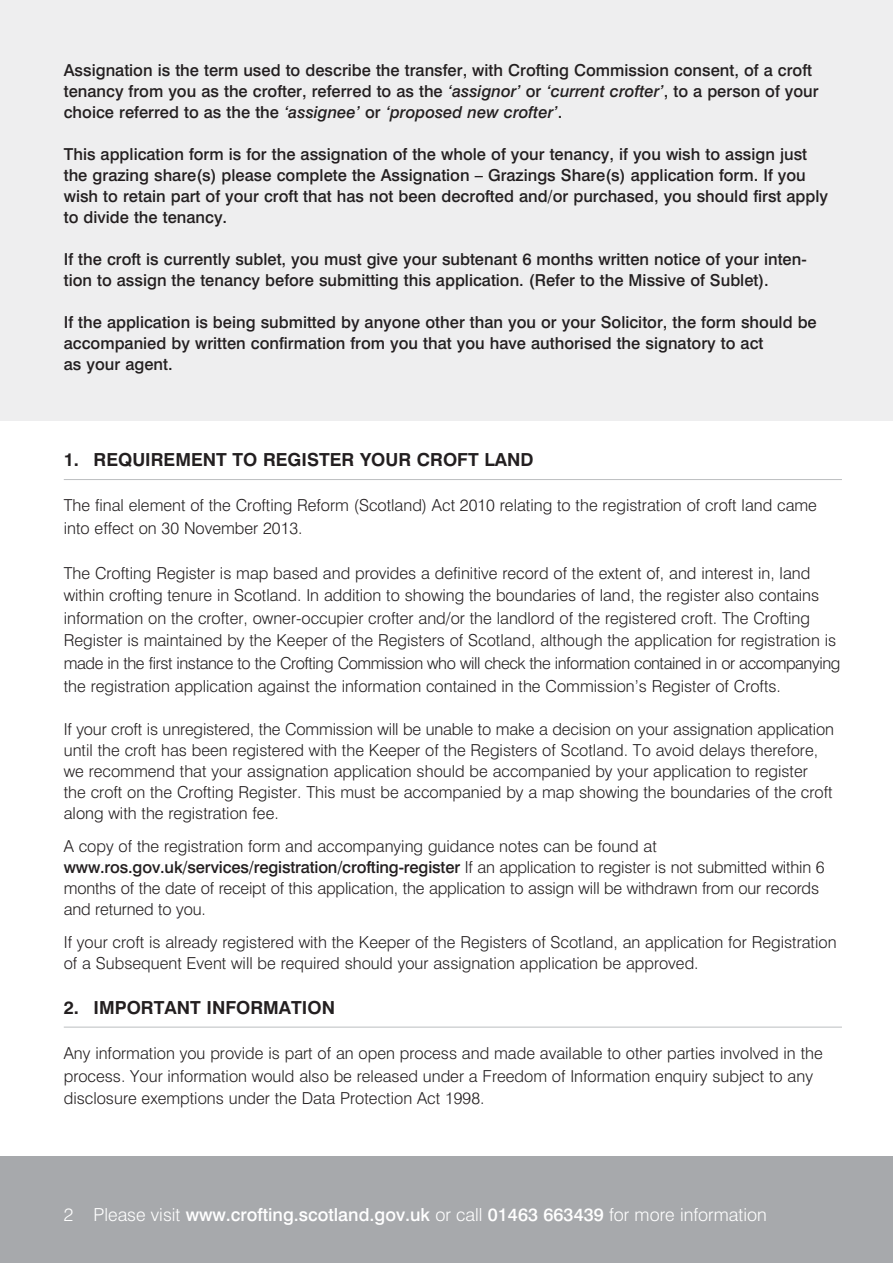
<style>
.page{position:relative;width:893px;height:1263px;background:#fff}
.page>*{position:absolute;margin:0;border:0;box-sizing:border-box;transform-origin:0 0}
.t1{font:500 18px "Swiss 721 BT";color:#fff}
.t2{font:700 18px "Swiss 721 BT";color:#231f20}
.t3{font:300 16.5px/22.5px "Swiss 721 BT";color:#231f20}
.t4{font:500 16.5px/21px "Swiss 721 BT";color:#231f20}
.s1{font-style:italic}
.s2{font-weight:500}
.s3{font-weight:300}
</style>
<div class="page">
<div style="left:0;top:1157px;width:893px;height:106px;background:#a7a9ac"></div>
<div style="left:0;top:0;width:893px;height:421px;background:#eeeeef"></div>
<hr style="left:64px;top:479px;width:778px;height:1px;background:#bcbec0">
<hr style="left:64px;top:1027px;width:778px;height:1px;background:#bcbec0">
<p class="t4" style="left:64px;top:59px;width:756px">Assignation is the term used to describe the transfer, with Crofting Commission consent, of a croft tenancy from you as the crofter, referred to as the <span class="s1">‘assignor’</span> or <span class="s1">‘current crofter’</span>, to a person of your choice referred to as the the <span class="s1">‘assignee’</span> or <span class="s1">‘proposed new crofter’</span>.</p>
<p class="t4" style="left:64px;top:143px;width:766px">This application form is for the assignation of the whole of your tenancy, if you wish to assign just the grazing share(s) please complete the Assignation – Grazings Share(s) application form. If you wish to retain part of your croft that has not been decrofted and/or purchased, you should first apply to divide the tenancy.</p>
<p class="t4" style="left:64px;top:248px;width:744px">If the croft is currently sublet, you must give your subtenant 6 months written notice of your inten&shy;tion to assign the tenancy before submitting this application. (Refer to the Missive of Sublet).</p>
<p class="t4" style="left:64px;top:311px;width:754px">If the application is being submitted by anyone other than you or your Solicitor, the form should be accompanied by written confirmation from you that you have authorised the signatory to act<br>as your agent.</p>
<p class="t2" style="left:64px;top:449px;width:471px">1. REQUIREMENT TO REGISTER YOUR CROFT LAND</p>
<p class="t3" style="left:64px;top:494px;width:755px">The final element of the Crofting Reform (Scotland) Act 2010 relating to the registration of croft land came into effect on 30 November 2013.</p>
<p class="t3" style="left:64px;top:562px;width:778px">The Crofting Register is map based and provides a definitive record of the extent of, and interest in, land within crofting tenure in Scotland. In addition to showing the boundaries of land, the register also contains information on the crofter, owner-occupier crofter and/or the landlord of the registered croft. The Crofting Register is maintained by the Keeper of the Registers of Scotland, although the application for registration is made in the first instance to the Crofting Commission who will check the information contained in or accompanying the registration application against the information contained in the Commission’s Register of Crofts.</p>
<p class="t3" style="left:64px;top:718px;width:772px;line-height:21px">If your croft is unregistered, the Commission will be unable to make a decision on your assignation application until the croft has been registered with the Keeper of the Registers of Scotland. To avoid delays therefore, we recommend that your assignation application should be accompanied by your application to register the croft on the Crofting Register. This must be accompanied by a map showing the boundaries of the croft along with the registration fee.</p>
<p class="t3" style="left:64px;top:835px;width:762px;line-height:21px">A copy of the registration form and accompanying guidance notes can be found at <span class="s2">www.ros.gov.uk/services/registration/crofting-register</span> If an application to register is not submitted within 6 months of the date of receipt of this application, the application to assign will be withdrawn from our records and returned to you.</p>
<p class="t3" style="left:64px;top:931px;width:774px;line-height:21px">If your croft is already registered with the Keeper of the Registers of Scotland, an application for Registration of a Subsequent Event will be required should your assignation application be approved.</p>
<p class="t2" style="left:64px;top:996px;width:273px">2. IMPORTANT INFORMATION</p>
<p class="t3" style="left:64px;top:1042px;width:760px">Any information you provide is part of an open process and made available to other parties involved in the process. Your information would also be released under a Freedom of Information enquiry subject to any disclosure exemptions under the Data Protection Act 1998.</p>
<p class="t1" style="left:64px;top:1203px;width:704px"><span class="s3">2 Please visit</span> www.crofting.scotland.gov.uk <span class="s3">or call</span> 01463 663439 <span class="s3">for more information</span></p>
</div>
